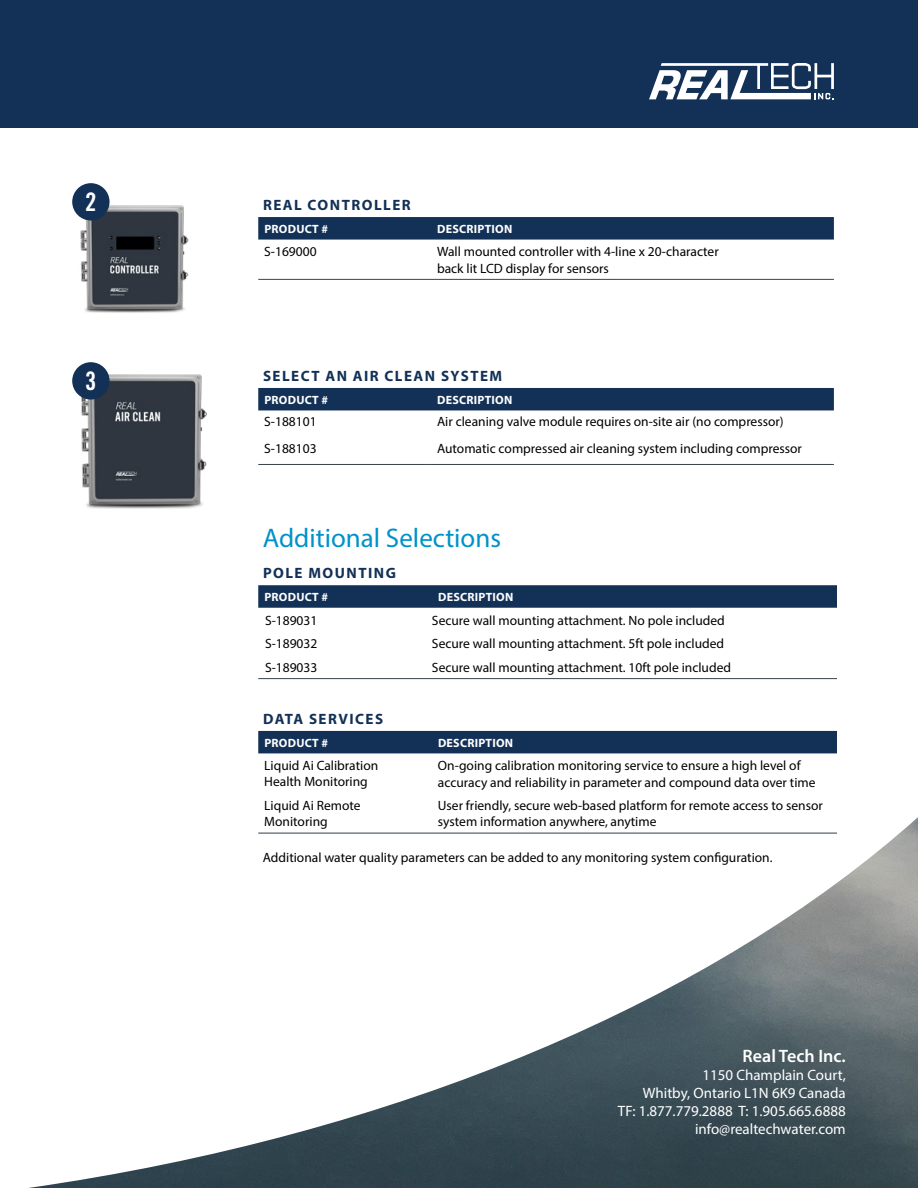
<style>
.page{position:relative;width:918px;height:1188px;background:#fff}
.page>*{position:absolute;margin:0;border:0;box-sizing:border-box;transform-origin:0 0}
.t1{font:27px "Myriad Pro";color:#0092c9}
.t2{font:25.5px "Trade Gothic LT Std Bd Cn 20";color:#fff}
.t3{font:600 18px "Myriad Pro";color:#fff}
.t4{font:15px/18px "Myriad Pro";color:#fff;text-align:right}
.t5{font:700 15px "Myriad Pro";letter-spacing:.1em;color:#133156}
.t6{font:13.5px/16.2px "Myriad Pro";color:#000}
.t7{font:700 12px "Myriad Pro";letter-spacing:.02em;color:#fff}
</style>
<div class="page">
<img style="left:72px;top:362px;width:198px;height:147px">
<div style="left:0;top:0;width:918px;height:127px;background:#133156"></div>
<img style="left:72px;top:189px;width:117px;height:124px">
<svg style="left:258px;top:217px;width:576px;height:23px;background:#183559"></svg>
<hr style="left:258px;top:279px;width:173px;height:1px;background:#3a434a">
<hr style="left:431px;top:279px;width:403px;height:1px;background:#3a434a">
<div style="left:258px;top:388px;width:576px;height:22px;background:#133156"></div>
<hr style="left:258px;top:464px;width:173px;height:1px;background:#3a434a">
<hr style="left:431px;top:464px;width:403px;height:1px;background:#3a434a">
<svg style="left:258px;top:585px;width:579px;height:23px;background:#183559"></svg>
<hr style="left:258px;top:678px;width:174px;height:1px;background:#3a434a">
<hr style="left:432px;top:678px;width:405px;height:1px;background:#3a434a">
<div style="left:72px;top:183px;width:38px;height:38px;background:#133156;border-radius:50%"></div>
<div style="left:72px;top:362px;width:38px;height:38px;background:#133156;border-radius:50%"></div>
<img style="left:29px;top:817px;width:889px;height:371px">
<svg style="left:649px;top:63px;width:185px;height:36px"></svg>
<div style="left:258px;top:731px;width:579px;height:22px;background:#133156"></div>
<hr style="left:258px;top:833px;width:174px;height:1px;background:#313e48">
<hr style="left:432px;top:833px;width:405px;height:1px;background:#313e48">
<h2 class="t2" style="left:85px;top:187px;width:13px">2</h2>
<h2 class="t2" style="left:85px;top:366px;width:13px">3</h2>
<p class="t5" style="left:263px;top:195px;width:149px">REAL CONTROLLER</p>
<p class="t7" style="left:264px;top:221px;width:65px">PRODUCT #</p>
<p class="t7" style="left:437px;top:221px;width:77px">DESCRIPTION</p>
<p class="t6" style="left:264px;top:244px;width:54px">S-169000</p>
<p class="t6" style="left:437px;top:244px;width:283px">Wall mounted controller with 4-line x 20-character back lit LCD display for sensors</p>
<p class="t5" style="left:263px;top:366px;width:241px">SELECT AN AIR CLEAN SYSTEM</p>
<p class="t7" style="left:264px;top:392px;width:65px">PRODUCT #</p>
<p class="t7" style="left:437px;top:392px;width:77px">DESCRIPTION</p>
<p class="t6" style="left:264px;top:413px;width:54px">S-188101</p>
<p class="t6" style="left:437px;top:413px;width:348px">Air cleaning valve module requires on-site air (no compressor)</p>
<p class="t6" style="left:264px;top:440px;width:54px">S-188103</p>
<p class="t6" style="left:437px;top:440px;width:366px">Automatic compressed air cleaning system including compressor</p>
<h1 class="t1" style="left:263px;top:521px;width:240px">Additional Selections</h1>
<p class="t5" style="left:263px;top:563px;width:134px">POLE MOUNTING</p>
<p class="t7" style="left:264px;top:589px;width:65px">PRODUCT #</p>
<p class="t7" style="left:438px;top:589px;width:77px">DESCRIPTION</p>
<p class="t6" style="left:265px;top:612px;width:54px">S-189031</p>
<p class="t6" style="left:432px;top:612px;width:294px">Secure wall mounting attachment. No pole included</p>
<p class="t6" style="left:265px;top:635px;width:54px">S-189032</p>
<p class="t6" style="left:432px;top:635px;width:294px">Secure wall mounting attachment. 5ft pole included</p>
<p class="t6" style="left:265px;top:659px;width:54px">S-189033</p>
<p class="t6" style="left:432px;top:659px;width:301px">Secure wall mounting attachment. 10ft pole included</p>
<p class="t5" style="left:263px;top:709px;width:122px">DATA SERVICES</p>
<p class="t7" style="left:264px;top:735px;width:65px">PRODUCT #</p>
<p class="t7" style="left:438px;top:735px;width:77px">DESCRIPTION</p>
<p class="t6" style="left:264px;top:758px;width:116px;line-height:15.8px">Liquid Ai Calibration<br>Health Monitoring</p>
<p class="t6" style="left:438px;top:757px;width:379px">On-going calibration monitoring service to ensure a high level of accuracy and reliability in parameter and compound data over time</p>
<p class="t6" style="left:264px;top:798px;width:98px;line-height:15.8px">Liquid Ai Remote<br>Monitoring</p>
<p class="t6" style="left:438px;top:797px;width:386px">User friendly, secure web-based platform for remote access to sensor system information anywhere, anytime</p>
<p class="t6" style="left:263px;top:849px;width:511px">Additional water quality parameters can be added to any monitoring system configuration.</p>
<h3 class="t3" style="left:743px;top:1045px;width:105px">Real Tech Inc.</h3>
<p class="t4" style="left:618px;top:1066px;width:229px">1150 Champlain Court,<br>Whitby, Ontario L1N 6K9 Canada<br>TF: 1.877.779.2888 T: 1.905.665.6888 info@realtechwater.com</p>
</div>
